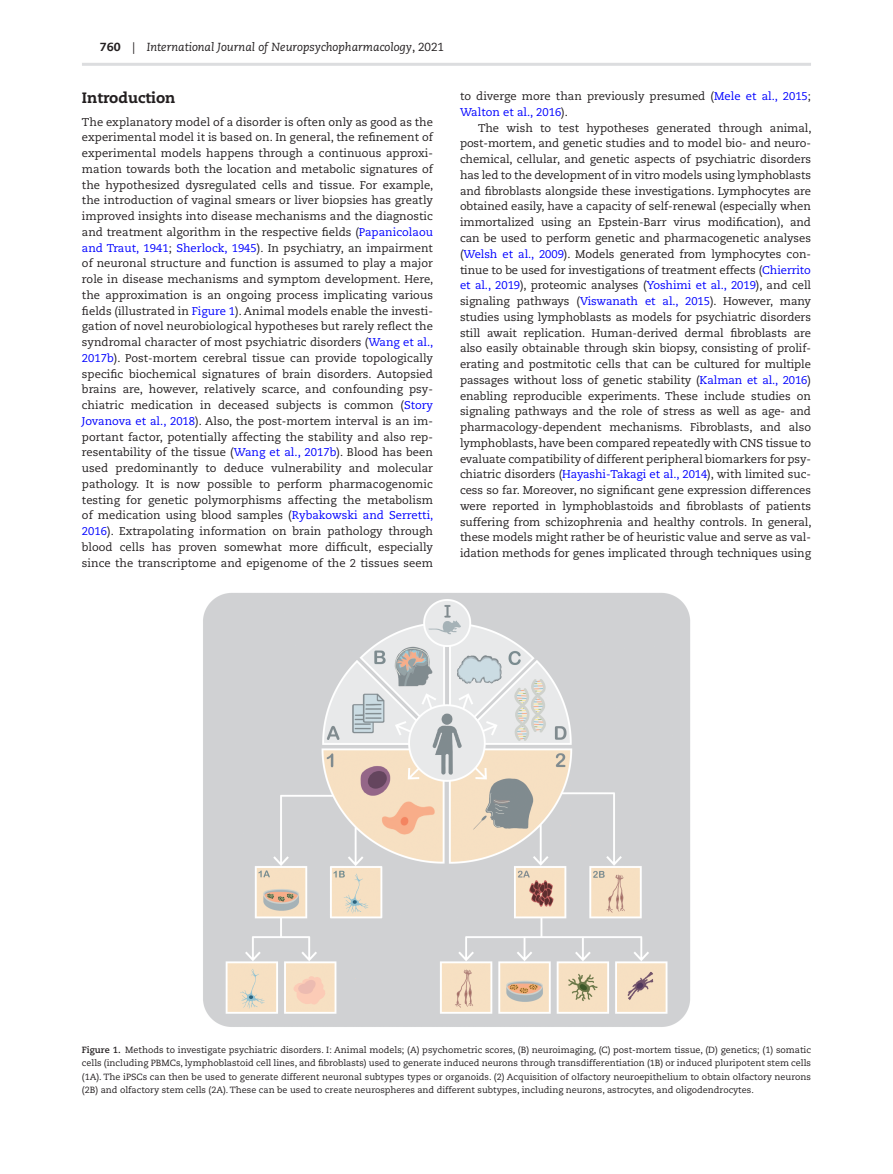
<style>
.page{position:relative;width:893px;height:1174px;background:#fff}
.page>*{position:absolute;margin:0;border:0;box-sizing:border-box;transform-origin:0 0}
.t1{font:800 15px "Caecilia LT Std";color:#231f20}
.t2{font:italic 11.7px "Caecilia LT Std";color:#231f20}
.t3{font:11.25px/15.8px "Caecilia LT Std";letter-spacing:.005em;color:#231f20;text-align:justify}
.t4{font:9px/13.5px "Caecilia LT Std";color:#231f20;text-align:justify}
.s1{font-weight:800;font-style:normal}
.s2{font-style:normal}
.s3{color:#00f}
.s4{font-weight:700}
</style>
<div class="page">
<hr style="left:82px;top:63px;width:729px;height:3px;background:#dcdddf">
<img style="left:203px;top:593px;width:487px;height:434px">
<p class="t2" style="left:100px;top:40px;width:346px"><span class="s1">760</span> <span class="s2">|</span> International Journal of Neuropsychopharmacology<span class="s2">, 2021</span></p>
<h1 class="t1" style="left:82px;top:88px;width:95px">Introduction</h1>
<p class="t3" style="left:82px;top:114px;width:353px">The explanatory model of a disorder is often only as good as the experimental model it is based on. In general, the refinement of experimental models happens through a continuous approxi&shy;mation towards both the location and metabolic signatures of the hypothesized dysregulated cells and tissue. For example, the introduction of vaginal smears or liver biopsies has greatly improved insights into disease mechanisms and the diagnostic and treatment algorithm in the respective fields (<span class="s3">Papanicolaou and Traut, 1941</span>; <span class="s3">Sherlock, 1945</span>). In psychiatry, an impairment of neuronal structure and function is assumed to play a major role in disease mechanisms and symptom development. Here, the approximation is an ongoing process implicating various fields (illustrated in <span class="s3">Figure 1</span>). Animal models enable the investi&shy;gation of novel neurobiological hypotheses but rarely reflect the syndromal character of most psychiatric disorders (<span class="s3">Wang et al., 2017b</span>). Post-mortem cerebral tissue can provide topologically specific biochemical signatures of brain disorders. Autopsied brains are, however, relatively scarce, and confounding psy&shy;chiatric medication in deceased subjects is common (<span class="s3">Story Jovanova et al., 2018</span>). Also, the post-mortem interval is an im&shy;portant factor, potentially affecting the stability and also rep&shy;resentability of the tissue (<span class="s3">Wang et al., 2017b</span>). Blood has been used predominantly to deduce vulnerability and molecular pathology. It is now possible to perform pharmacogenomic testing for genetic polymorphisms affecting the metabolism of medication using blood samples (<span class="s3">Rybakowski and Serretti, 2016</span>). Extrapolating information on brain pathology through blood cells has proven somewhat more difficult, especially since the transcriptome and epigenome of the 2 tissues seem</p>
<p class="t3" style="left:460px;top:89px;width:353px">to diverge more than previously presumed (<span class="s3">Mele et al., 2015</span>;<br><span class="s3">Walton et al., 2016</span>).</p>
<p class="t3" style="left:460px;top:120px;width:353px;text-indent:18px">The wish to test hypotheses generated through animal, post-mortem, and genetic studies and to model bio- and neuro&shy;chemical, cellular, and genetic aspects of psychiatric disorders has led to the development of in vitro models using lymphoblasts and fibroblasts alongside these investigations. Lymphocytes are obtained easily, have a capacity of self-renewal (especially when immortalized using an Epstein-Barr virus modification), and can be used to perform genetic and pharmacogenetic analyses (<span class="s3">Welsh et al., 2009</span>). Models generated from lymphocytes con&shy;tinue to be used for investigations of treatment effects (<span class="s3">Chierrito et al., 2019</span>), proteomic analyses (<span class="s3">Yoshimi et al., 2019</span>), and cell signaling pathways (<span class="s3">Viswanath et al., 2015</span>). However, many studies using lymphoblasts as models for psychiatric disorders still await replication. Human-derived dermal fibroblasts are also easily obtainable through skin biopsy, consisting of prolif&shy;erating and postmitotic cells that can be cultured for multiple passages without loss of genetic stability (<span class="s3">Kalman et al., 2016</span>) enabling reproducible experiments. These include studies on signaling pathways and the role of stress as well as age- and pharmacology-dependent mechanisms. Fibroblasts, and also lymphoblasts, have been compared repeatedly with CNS tissue to evaluate compatibility of different peripheral biomarkers for psy&shy;chiatric disorders (<span class="s3">Hayashi-Takagi et al., 2014</span>), with limited suc&shy;cess so far. Moreover, no significant gene expression differences were reported in lymphoblastoids and fibroblasts of patients suffering from schizophrenia and healthy controls. In general, these models might rather be of heuristic value and serve as val&shy;idation methods for genes implicated through techniques using</p>
<p class="t4" style="left:82px;top:1043px;width:731px"><span class="s4">Figure 1.</span> Methods to investigate psychiatric disorders. I: Animal models; (A) psychometric scores, (B) neuroimaging, (C) post-mortem tissue, (D) genetics; (1) somatic cells (including PBMCs, lymphoblastoid cell lines, and fibroblasts) used to generate induced neurons through transdifferentiation (1B) or induced pluripotent stem cells (1A). The iPSCs can then be used to generate different neuronal subtypes types or organoids. (2) Acquisition of olfactory neuroepithelium to obtain olfactory neurons (2B) and olfactory stem cells (2A). These can be used to create neurospheres and different subtypes, including neurons, astrocytes, and oligodendrocytes.</p>
</div>
